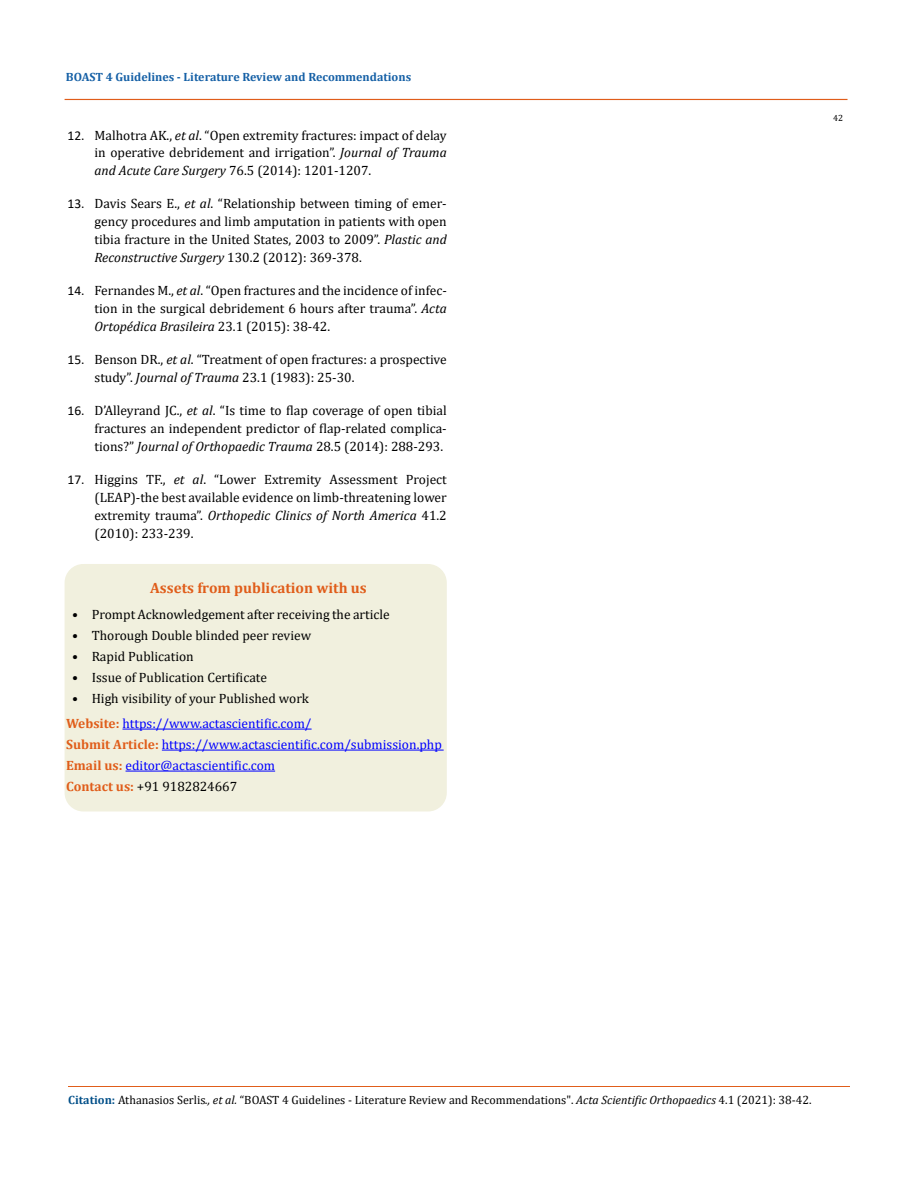
<style>
.page{position:relative;width:917px;height:1188px;background:#fff}
.page>*{position:absolute;margin:0;border:0;box-sizing:border-box;transform-origin:0 0}
.t1{font:700 15px "Cambria";color:#e05d1a}
.t2{font:13.5px/18px "Cambria";color:#000;text-align:justify}
.t3{font:13.5px/21px "Cambria";color:#00f}
.t4{font:12px "Cambria";color:#000}
.t5{font:700 12px "Cambria";color:#1560a6}
.t6{font:9px "Cambria";color:#000}
.s1{font-family:"Calibri"}
.s2{font-style:italic}
.s3{font-weight:700;color:#e05d1a}
.s4{color:#000}
.s5{font-weight:700;color:#035089}
</style>
<div class="page">
<div style="left:65px;top:99px;width:782px;height:1px;border:1px solid #e05d1a"></div>
<div style="left:65px;top:565px;width:381px;height:246px;background:#f1f0de;border-radius:18px"></div>
<div style="left:65px;top:564px;width:382px;height:248px;border:2px solid #f1f0de;border-radius:18px"></div>
<hr style="left:122px;top:729px;width:189px;height:1px;background:#00f">
<hr style="left:162px;top:750px;width:281px;height:1px;background:#00f">
<hr style="left:125px;top:771px;width:150px;height:1px;background:#00f">
<hr style="left:68px;top:1086px;width:782px;height:1px;background:#e05d1a">
<p class="t5" style="left:66px;top:69px;width:347px">BOAST 4 Guidelines - Literature Review and Recommendations</p>
<p class="t2" style="left:94px;top:126px;width:354px;text-indent:-27px"><span class="s1">12.</span> Malhotra AK., <span class="s2">et al</span>. “Open extremity fractures: impact of delay in operative debridement and irrigation”. <span class="s2">Journal of Trauma and Acute Care Surgery</span> 76.5 (2014): 1201-1207.</p>
<p class="t2" style="left:94px;top:195px;width:354px;text-indent:-27px"><span class="s1">13.</span> Davis Sears E., <span class="s2">et al</span>. “Relationship between timing of emer&shy;gency procedures and limb amputation in patients with open tibia fracture in the United States, 2003 to 2009”. <span class="s2">Plastic and Reconstructive Surgery</span> 130.2 (2012): 369-378.</p>
<p class="t2" style="left:94px;top:282px;width:354px;text-indent:-27px"><span class="s1">14.</span> Fernandes M., <span class="s2">et al</span>. “Open fractures and the incidence of infec&shy;tion in the surgical debridement 6 hours after trauma”. <span class="s2">Acta Ortopédica Brasileira</span> 23.1 (2015): 38-42.</p>
<p class="t2" style="left:94px;top:351px;width:354px;text-indent:-27px"><span class="s1">15.</span> Benson DR., <span class="s2">et al</span>. “Treatment of open fractures: a prospective study”. <span class="s2">Journal of Trauma</span> 23.1 (1983): 25-30.</p>
<p class="t2" style="left:95px;top:402px;width:354px;text-indent:-27px"><span class="s1">16.</span> D’Alleyrand JC., <span class="s2">et al</span>. “Is time to flap coverage of open tibial fractures an independent predictor of flap-related complica&shy;tions?” <span class="s2">Journal of Orthopaedic Trauma</span> 28.5 (2014): 288-293.</p>
<p class="t2" style="left:95px;top:471px;width:354px;text-indent:-27px"><span class="s1">17.</span> Higgins TF., <span class="s2">et al</span>. “Lower Extremity Assessment Project (LEAP)-the best available evidence on limb-threatening lower extremity trauma”. <span class="s2">Orthopedic Clinics of North America</span> 41.2 (2010): 233-239.</p>
<p class="t1" style="left:150px;top:577px;width:218px">Assets from publication with us</p>
<p class="t2" style="left:72px;top:605px;width:319px">• Prompt Acknowledgement after receiving the article</p>
<p class="t2" style="left:72px;top:626px;width:240px">• Thorough Double blinded peer review</p>
<p class="t2" style="left:72px;top:647px;width:123px">• Rapid Publication</p>
<p class="t2" style="left:72px;top:668px;width:196px">• Issue of Publication Certificate</p>
<p class="t2" style="left:72px;top:689px;width:238px">• High visibility of your Published work</p>
<p class="t3" style="left:66px;top:713px;width:377px"><span class="s3">Website:</span> https://www.actascientific.com/<br><span class="s3">Submit Article:</span> https://www.actascientific.com/submission.php <span class="s3">Email us:</span> editor@actascientific.com<br><span class="s3">Contact us:</span> <span class="s4">+91 9182824667</span></p>
<p class="t6" style="left:833px;top:113px;width:11px">42</p>
<p class="t4" style="left:68px;top:1093px;width:744px"><span class="s5">Citation:</span> Athanasios Serlis<span class="s2">., et al.</span> “BOAST 4 Guidelines - Literature Review and Recommendations". <span class="s2">Acta Scientific Orthopaedics</span> 4.1 (2021): 38-42.</p>
</div>
